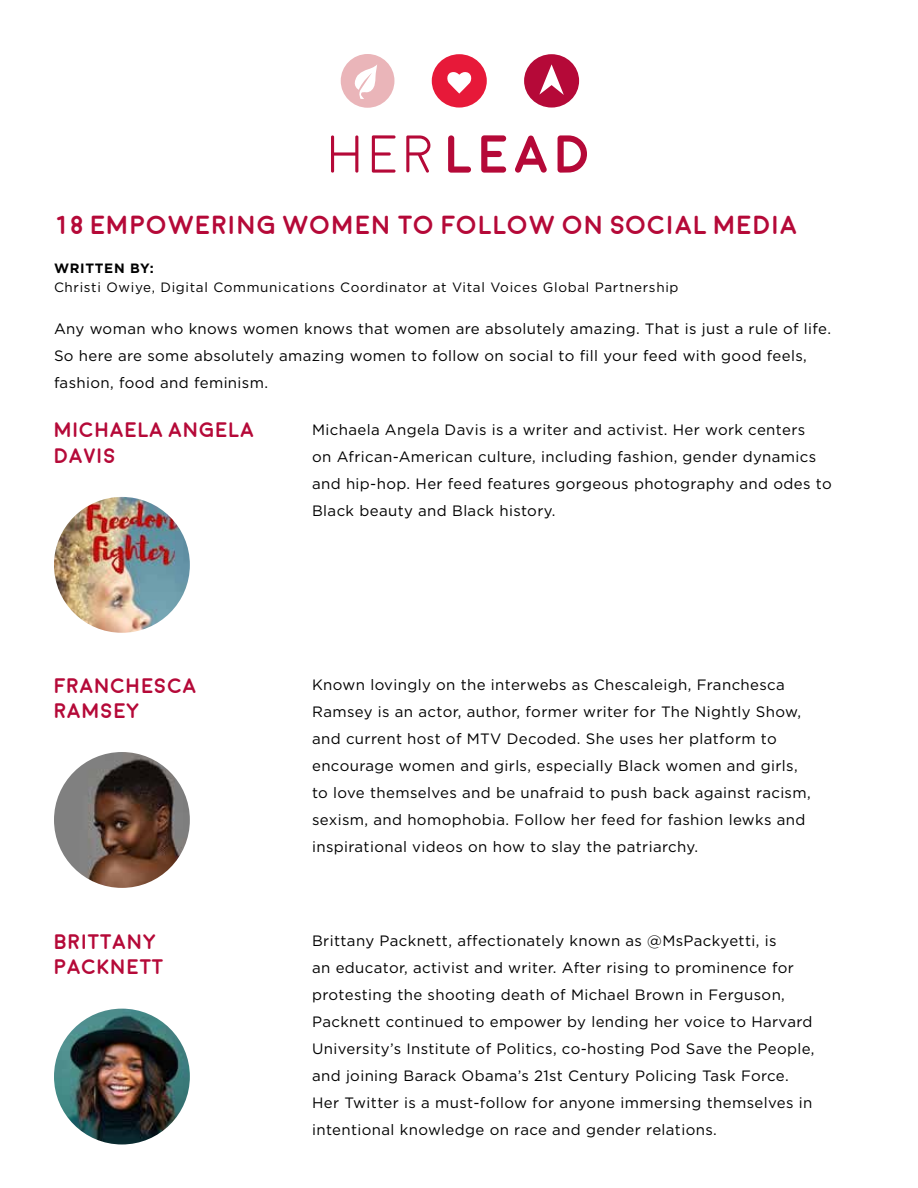
<style>
.page{position:relative;width:918px;height:1188px;background:#fff}
.page>*{position:absolute;margin:0;border:0;box-sizing:border-box;transform-origin:0 0}
.t1{font:700 26.1px "Moon";color:#b50938}
.t2{font:700 21px/25.2px "Moon";color:#b50938}
.t3{font:15px/27px "Gotham";letter-spacing:.025em;color:#000}
.t4{font:13.5px "Gotham";letter-spacing:.05em;color:#000}
.t5{font:700 13.5px "Gotham";letter-spacing:.05em;color:#000}
</style>
<div class="page">
<div style="left:341px;top:54px;width:53px;height:54px;background:#eab5b9;border-radius:50%"></div>
<svg style="left:354px;top:65px;width:23px;height:34px"></svg>
<div style="left:432px;top:54px;width:55px;height:54px;background:#e71939;border-radius:50%"></div>
<div style="left:524px;top:54px;width:55px;height:54px;background:#b50938;border-radius:50%"></div>
<svg style="left:539px;top:64px;width:25px;height:31px"></svg>
<svg style="left:447px;top:72px;width:25px;height:22px"></svg>
<svg style="left:331px;top:135px;width:27px;height:38px"></svg>
<svg style="left:372px;top:135px;width:24px;height:38px"></svg>
<svg style="left:406px;top:135px;width:24px;height:38px"></svg>
<svg style="left:448px;top:135px;width:23px;height:38px"></svg>
<svg style="left:481px;top:135px;width:25px;height:38px"></svg>
<svg style="left:515px;top:136px;width:32px;height:37px"></svg>
<svg style="left:558px;top:135px;width:29px;height:38px"></svg>
<img style="left:54px;top:497px;width:136px;height:136px;border-radius:68px">
<img style="left:54px;top:752px;width:136px;height:136px;border-radius:68px">
<img style="left:54px;top:1009px;width:136px;height:135px;border-radius:68px">
<h1 class="t1" style="left:54px;top:212px;width:745px">18 EMPOWERING WOMEN TO FOLLOW ON SOCIAL MEDIA</h1>
<p class="t5" style="left:54px;top:259px;width:101px">WRITTEN BY:</p>
<p class="t4" style="left:54px;top:279px;width:626px">Christi Owiye, Digital Communications Coordinator at Vital Voices Global Partnership</p>
<p class="t3" style="left:54px;top:315px;width:779px">Any woman who knows women knows that women are absolutely amazing. That is just a rule of life.<br>So here are some absolutely amazing women to follow on social to fill your feed with good feels, fashion, food and feminism.</p>
<p class="t3" style="left:312px;top:416px;width:521px">Michaela Angela Davis is a writer and activist. Her work centers<br>on African-American culture, including fashion, gender dynamics and hip-hop. Her feed features gorgeous photography and odes to Black beauty and Black history.</p>
<h2 class="t2" style="left:54px;top:418px;width:202px">MICHAELA ANGELA<br>DAVIS</h2>
<h2 class="t2" style="left:54px;top:673px;width:144px">FRANCHESCA<br>RAMSEY</h2>
<p class="t3" style="left:312px;top:671px;width:500px">Known lovingly on the interwebs as Chescaleigh, Franchesca Ramsey is an actor, author, former writer for The Nightly Show, and current host of MTV Decoded. She uses her platform to encourage women and girls, especially Black women and girls, to love themselves and be unafraid to push back against racism, sexism, and homophobia. Follow her feed for fashion lewks and inspirational videos on how to slay the patriarchy.</p>
<h2 class="t2" style="left:54px;top:930px;width:111px">BRITTANY<br>PACKNETT</h2>
<p class="t3" style="left:312px;top:927px;width:504px">Brittany Packnett, affectionately known as @MsPackyetti, is<br>an educator, activist and writer. After rising to prominence for protesting the shooting death of Michael Brown in Ferguson, Packnett continued to empower by lending her voice to Harvard University’s Institute of Politics, co-hosting Pod Save the People, and joining Barack Obama’s 21st Century Policing Task Force.<br>Her Twitter is a must-follow for anyone immersing themselves in intentional knowledge on race and gender relations.</p>
</div>
